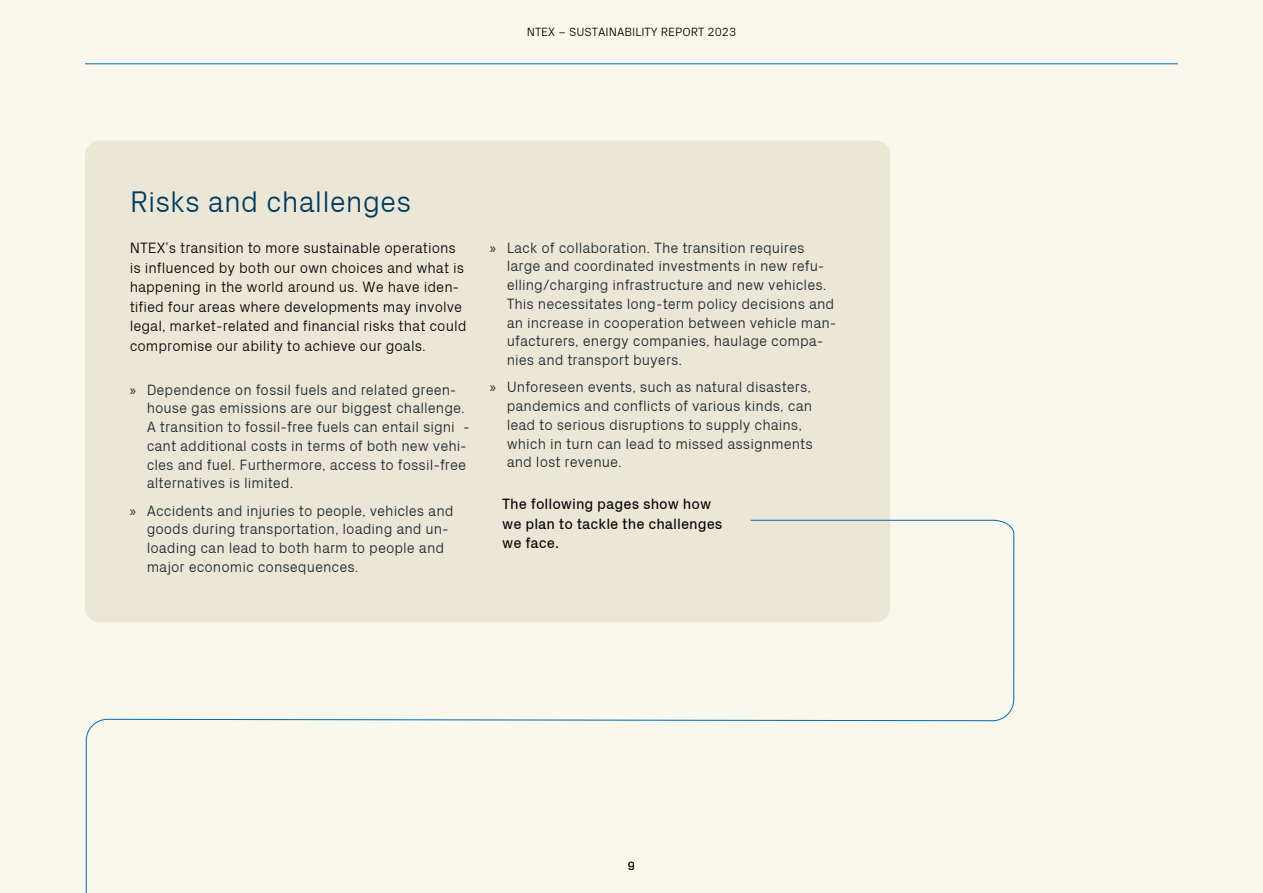
<style>
.page{position:relative;width:1263px;height:893px;background:#faf7ed}
.page>*{position:absolute;margin:0;border:0;box-sizing:border-box;transform-origin:0 0}
.t1{font:300 30px "Px Grotesk";color:#003a5e}
.t2{font:300 15px/18.8px "Px Grotesk";color:#1b252e}
.t3{font:300 15px/19.5px "Px Grotesk";color:#000}
.t4{font:15px/19.5px "Px Grotesk";color:#000}
.t5{font:300 12px "Px Grotesk";color:#000}
.s1{font-family:"Myriad Pro";font-weight:400}
</style>
<div class="page">
<div style="left:85px;top:140px;width:805px;height:482px;background:#ebe6d6;border-radius:15px"></div>
<svg style="left:86px;top:520px;width:928px;height:373px"></svg>
<hr style="left:85px;top:64px;width:1093px;height:1px;background:#006ab4">
<p class="t5" style="left:527px;top:25px;width:211px">NTEX – SUSTAINABILITY REPORT 2023</p>
<p class="t1" style="left:130px;top:185px;width:283px">Risks and challenges</p>
<p class="t3" style="left:130px;top:238px;width:338px">NTEX’s transition to more sustainable operations is influenced by both our own choices and what is happening in the world around us. We have iden&shy;tified four areas where developments may involve legal, market-related and financial risks that could compromise our ability to achieve our goals.</p>
<p class="t2" style="left:147px;top:380px;width:324px;text-indent:-17px"><span class="s1">»</span> Dependence on fossil fuels and related green&shy;house gas emissions are our biggest challenge.<br>A transition to fossil-free fuels can entail signi - cant additional costs in terms of both new vehi&shy;cles and fuel. Furthermore, access to fossil-free alternatives is limited.</p>
<p class="t2" style="left:147px;top:501px;width:308px;text-indent:-17px"><span class="s1">»</span> Accidents and injuries to people, vehicles and goods during transportation, loading and un&shy;loading can lead to both harm to people and major economic consequences.</p>
<p class="t2" style="left:507px;top:238px;width:331px;text-indent:-17px"><span class="s1">»</span> Lack of collaboration. The transition requires large and coordinated investments in new refu&shy;elling/charging infrastructure and new vehicles.<br>This necessitates long-term policy decisions and an increase in cooperation between vehicle man&shy;ufacturers, energy companies, haulage compa&shy;nies and transport buyers.</p>
<p class="t2" style="left:507px;top:377px;width:308px;text-indent:-17px"><span class="s1">»</span> Unforeseen events, such as natural disasters, pandemics and conflicts of various kinds, can lead to serious disruptions to supply chains, which in turn can lead to missed assignments and lost revenue.</p>
<p class="t4" style="left:502px;top:494px;width:222px">The following pages show how we plan to tackle the challenges we face.</p>
<p class="t5" style="left:628px;top:858px;width:9px">9</p>
</div>
